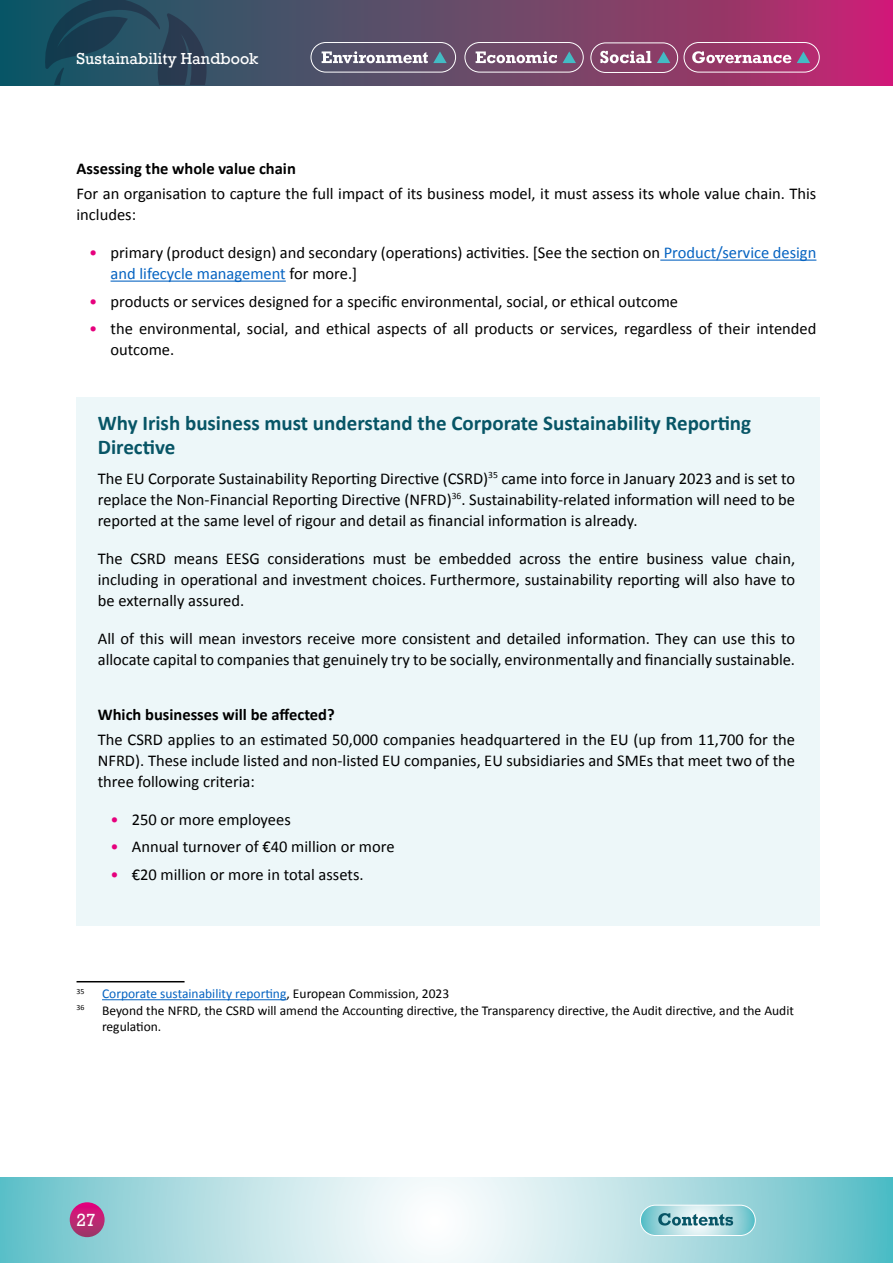
<style>
.page{position:relative;width:893px;height:1263px;background:#fff}
.page>*{position:absolute;margin:0;border:0;box-sizing:border-box;transform-origin:0 0}
.t1{font:700 21px/24px "Calibri";color:#075566}
.t2{font:16.5px/21px "Calibri";color:#000}
.t3{font:700 16.5px "Calibri";color:#000}
.t4{font:16.5px "Rockwell";color:#fff}
.t5{font:15px "Rockwell";color:#fff}
.t6{font:13.5px/16.5px "Calibri";color:#000}
.t7{font:13.5px "Calibri";color:#0563c1}
.t8{font:7.8px "Calibri";color:#000}
.s1{color:#e6007d}
.s2{color:#0563c1}
.s3{color:#000}
</style>
<div class="page">
<svg style="left:0;top:0;width:893px;height:85px;background:#75446b"></svg>
<svg style="left:0;top:1178px;width:893px;height:85px;background:#b3dfe3"></svg>
<svg style="left:70px;top:1202px;width:35px;height:35px"></svg>
<svg style="left:40px;top:0;width:171px;height:85px;background:#23495d"></svg>
<div style="left:311px;top:42px;width:145px;height:30px;border:1px solid #fff;border-radius:15px"></div>
<div style="left:465px;top:42px;width:119px;height:30px;border:1px solid #fff;border-radius:15px"></div>
<div style="left:684px;top:42px;width:136px;height:30px;border:1px solid #fff;border-radius:15px"></div>
<svg style="left:322px;top:51px;width:125px;height:12px"></svg>
<svg style="left:476px;top:51px;width:100px;height:12px"></svg>
<svg style="left:797px;top:51px;width:13px;height:12px"></svg>
<svg style="left:692px;top:51px;width:99px;height:12px"></svg>
<svg style="left:640px;top:1205px;width:115px;height:30px;background:#a5d8de"></svg>
<div style="left:640px;top:1205px;width:116px;height:31px;border:1px solid #fff;border-radius:15px"></div>
<svg style="left:658px;top:1213px;width:75px;height:12px"></svg>
<div style="left:590px;top:43px;width:88px;height:30px;border:1px solid #fff;border-radius:15px"></div>
<svg style="left:657px;top:51px;width:13px;height:12px"></svg>
<svg style="left:600px;top:51px;width:51px;height:12px"></svg>
<div style="left:77px;top:398px;width:743px;height:528px;background:#edf7f9"></div>
<hr style="left:660px;top:260px;width:156px;height:1px;background:#0563c1">
<hr style="left:111px;top:281px;width:175px;height:1px;background:#0563c1">
<hr style="left:77px;top:981px;width:108px;height:1px;background:#000">
<hr style="left:102px;top:999px;width:185px;height:1px;background:#0563c1">
<p class="t5" style="left:77px;top:50px;width:183px">Sustainability Handbook</p>
<p class="t3" style="left:77px;top:157px;width:221px">Assessing the whole value chain</p>
<p class="t2" style="left:77px;top:183px;width:741px">For an organisation to capture the full impact of its business model, it must assess its whole value chain. This includes:</p>
<p class="t2" style="left:111px;top:242px;width:707px;text-indent:-21px"><span class="s1">•</span> primary (product design) and secondary (operations) activities. [See the section on <span class="s2">Product/service design and lifecycle management</span> for more.]</p>
<p class="t2" style="left:89px;top:290px;width:590px"><span class="s1">•</span> products or services designed for a specific environmental, social, or ethical outcome</p>
<p class="t2" style="left:111px;top:318px;width:707px;text-indent:-21px"><span class="s1">•</span> the environmental, social, and ethical aspects of all products or services, regardless of their intended outcome.</p>
<p class="t1" style="left:98px;top:410px;width:655px">Why Irish business must understand the Corporate Sustainability Reporting<br>Directive</p>
<p class="t2" style="left:98px;top:467px;width:699px;text-align:justify">The EU Corporate Sustainability Reporting Directive (CSRD)<sup>35</sup> came into force in January 2023 and is set to replace the Non-Financial Reporting Directive (NFRD)<sup>36</sup>. Sustainability-related information will need to be reported at the same level of rigour and detail as financial information is already.</p>
<p class="t2" style="left:98px;top:547px;width:699px;text-align:justify">The CSRD means EESG considerations must be embedded across the entire business value chain, including in operational and investment choices. Furthermore, sustainability reporting will also have to be externally assured.</p>
<p class="t2" style="left:98px;top:627px;width:699px">All of this will mean investors receive more consistent and detailed information. They can use this to allocate capital to companies that genuinely try to be socially, environmentally and financially sustainable.</p>
<p class="t3" style="left:98px;top:702px;width:238px">Which businesses will be affected?</p>
<p class="t2" style="left:98px;top:728px;width:699px;text-align:justify">The CSRD applies to an estimated 50,000 companies headquartered in the EU (up from 11,700 for the NFRD). These include listed and non-listed EU companies, EU subsidiaries and SMEs that meet two of the three following criteria:</p>
<p class="t2" style="left:111px;top:808px;width:182px"><span class="s1">•</span> 250 or more employees</p>
<p class="t2" style="left:111px;top:836px;width:285px"><span class="s1">•</span> Annual turnover of €40 million or more</p>
<p class="t2" style="left:111px;top:863px;width:255px"><span class="s1">•</span> €20 million or more in total assets.</p>
<p class="t8" style="left:77px;top:986px;width:9px">35</p>
<p class="t7" style="left:102px;top:984px;width:349px">Corporate sustainability reporting<span class="s3">, European Commission, 2023</span></p>
<p class="t8" style="left:77px;top:1002px;width:9px">36</p>
<p class="t6" style="left:102px;top:1001px;width:693px">Beyond the NFRD, the CSRD will amend the Accounting directive, the Transparency directive, the Audit directive, and the Audit regulation.</p>
<p class="t4" style="left:76px;top:1210px;width:21px">27</p>
</div>
